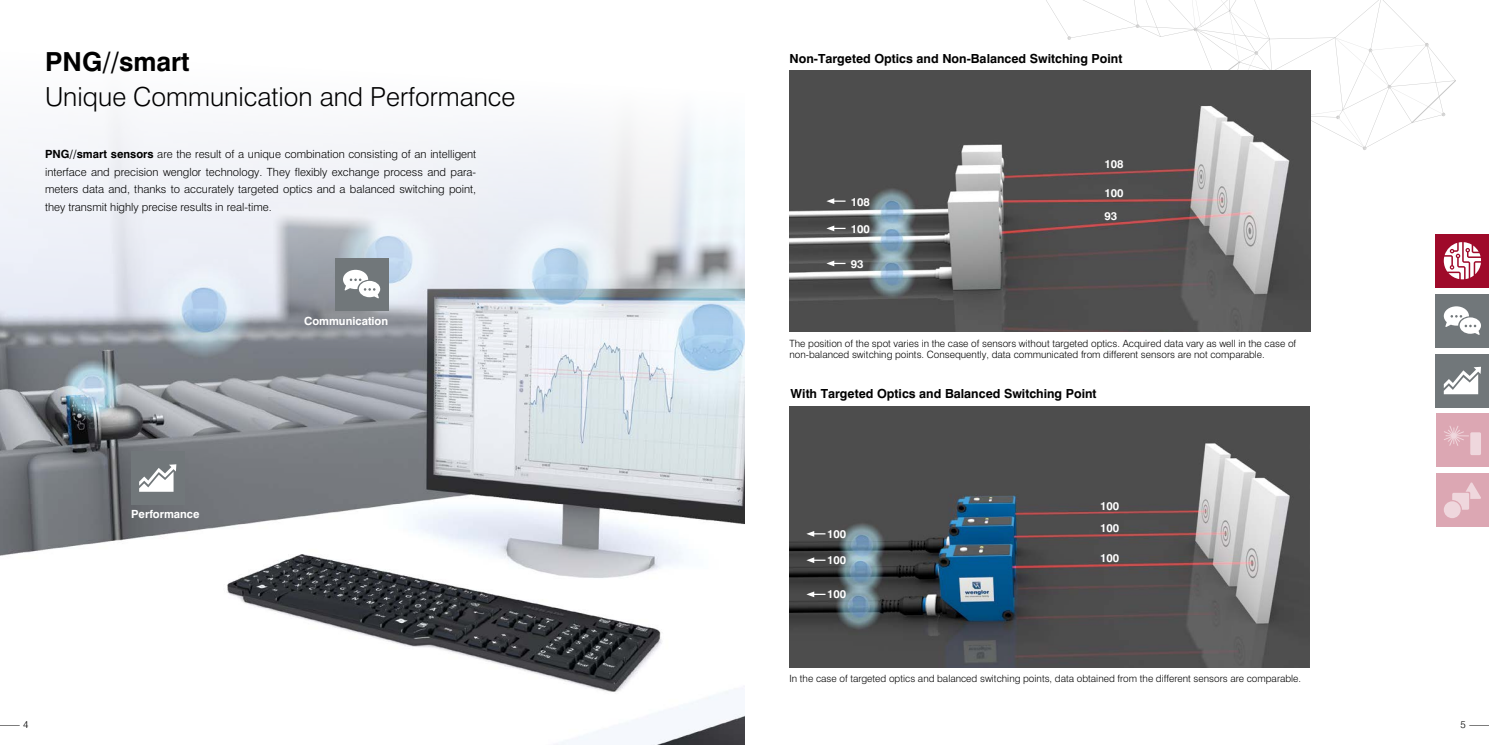
<style>
.page{position:relative;width:1489px;height:745px;background:#fff}
.page>*{position:absolute;margin:0;border:0;box-sizing:border-box;transform-origin:0 0}
.t1{font:300 26.25px "Swiss 721 BT";color:#000}
.t2{font:700 26.25px "Swiss 721 BT";color:#000}
.t3{font:700 12.5px "Swiss 721 BT";color:#000}
.t4{font:300 11.25px/17.5px "Swiss 721 BT";color:#000;text-align:justify}
.t5{font:700 11.25px/23.1px "Swiss 721 BT";color:#fff}
.t6{font:300 10px/11.2px "Swiss 721 BT";color:#000}
.t7{font:300 10px "Swiss 721 BT";color:#000;scale:3 1}
.s1{font-weight:700}
</style>
<div class="page">
<svg style="left:1271px;top:37px;width:63px;height:35px"></svg>
<svg style="left:1030px;top:0;width:243px;height:71px"></svg>
<svg style="left:1302px;top:0;width:153px;height:150px"></svg>
<img style="left:789px;top:406px;width:520px;height:260px">
<img style="left:789px;top:71px;width:521px;height:260px">
<img style="left:0;top:403px;width:744px;height:341px">
<svg style="left:0;top:113px;width:745px;height:290px;fill:#ebeef5"></svg>
<svg style="left:826px;top:260px;width:19px;height:6px"></svg>
<svg style="left:826px;top:225px;width:19px;height:6px"></svg>
<svg style="left:826px;top:198px;width:19px;height:6px"></svg>
<svg style="left:806px;top:591px;width:19px;height:6px"></svg>
<svg style="left:806px;top:557px;width:19px;height:5px"></svg>
<svg style="left:806px;top:530px;width:19px;height:6px"></svg>
<div style="left:335px;top:258px;width:53px;height:52px;background:#71777a"></div>
<svg style="left:343px;top:269px;width:37px;height:29px"></svg>
<div style="left:131px;top:451px;width:53px;height:53px;background:#71777a"></div>
<svg style="left:139px;top:464px;width:37px;height:27px"></svg>
<div style="left:1435px;top:294px;width:53px;height:53px;background:#71777a"></div>
<svg style="left:1443px;top:306px;width:37px;height:29px"></svg>
<div style="left:1435px;top:413px;width:53px;height:53px;background:#dca7b3"></div>
<svg style="left:1444px;top:426px;width:24px;height:19px"></svg>
<div style="left:1470px;top:432px;width:10px;height:23px;background:#efd7dd;border-radius:2px"></div>
<div style="left:1435px;top:353px;width:53px;height:54px;background:#71777a"></div>
<svg style="left:1443px;top:366px;width:37px;height:28px"></svg>
<div style="left:1435px;top:473px;width:53px;height:53px;background:#dca7b3"></div>
<svg style="left:1452px;top:482px;width:29px;height:27px"></svg>
<svg style="left:1443px;top:501px;width:17px;height:17px"></svg>
<div style="left:1435px;top:234px;width:53px;height:53px;background:#9f0a2a"></div>
<svg style="left:1443px;top:242px;width:37px;height:37px"></svg>
<h1 class="t2" style="left:45px;top:45px;width:146px">PNG//smart</h1>
<h1 class="t1" style="left:45px;top:80px;width:472px">Unique Communication and Performance</h1>
<p class="t4" style="left:45px;top:145px;width:433px"><span class="s1">PNG//smart sensors</span> are the result of a unique combination consisting of an intelligent interface and precision wenglor technology. They flexibly exchange process and para&shy;meters data and, thanks to accurately targeted optics and a balanced switching point, they transmit highly precise results in real-time.</p>
<p class="t5" style="left:131px;top:502px;width:70px">Performance</p>
<p class="t5" style="left:304px;top:309px;width:86px">Communication</p>
<p class="t3" style="left:789px;top:51px;width:334px">Non-Targeted Optics and Non-Balanced Switching Point</p>
<p class="t5" style="left:850px;top:190px;width:21px">108</p>
<p class="t5" style="left:850px;top:217px;width:21px">100</p>
<p class="t5" style="left:850px;top:252px;width:14px">93</p>
<p class="t5" style="left:1104px;top:152px;width:21px">108</p>
<p class="t5" style="left:1104px;top:181px;width:21px">100<br>93</p>
<p class="t6" style="left:789px;top:337px;width:508px">The position of the spot varies in the case of sensors without targeted optics. Acquired data vary as well in the case of non-balanced switching points. Consequently, data communicated from different sensors are not comparable.</p>
<p class="t3" style="left:790px;top:386px;width:307px">With Targeted Optics and Balanced Switching Point</p>
<p class="t5" style="left:827px;top:522px;width:21px">100</p>
<p class="t5" style="left:827px;top:548px;width:21px">100</p>
<p class="t5" style="left:827px;top:582px;width:21px">100</p>
<p class="t5" style="left:1099px;top:494px;width:21px;line-height:22.5px">100<br>100</p>
<p class="t5" style="left:1099px;top:546px;width:21px">100</p>
<p class="t6" style="left:789px;top:672px;width:513px">In the case of targeted optics and balanced switching points, data obtained from the different sensors are comparable.</p>
<p class="t7" style="left:-11px;top:718px;width:15px">— 4</p>
<p class="t6" style="left:1460px;top:718px;width:41px">5 —</p>
</div>
